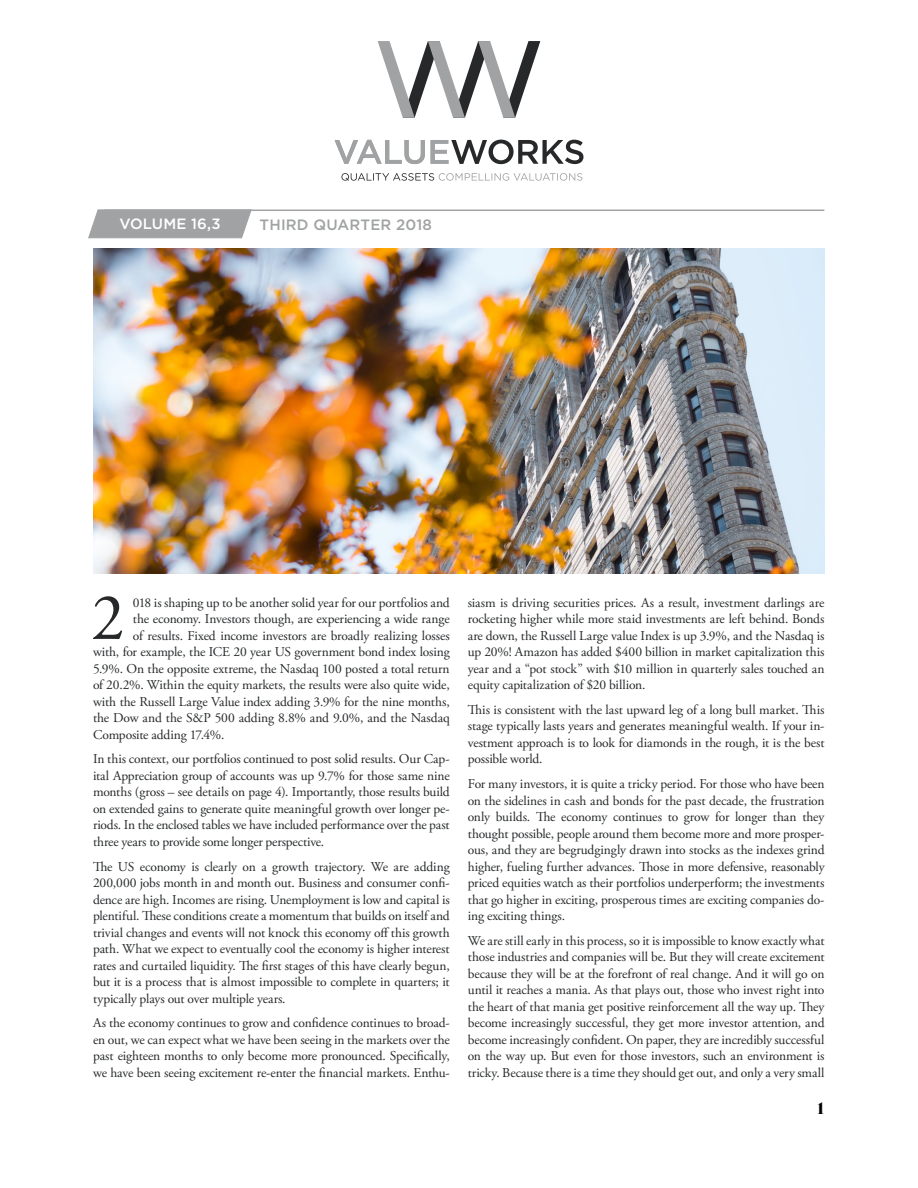
<style>
.page{position:relative;width:918px;height:1188px;background:#fff}
.page>*{position:absolute;margin:0;border:0;box-sizing:border-box;transform-origin:0 0}
.t1{font:66.6px "Adobe Garamond Pro";color:#26282a}
.t2{font:18px "Didoni URWDOT Nor";color:#000}
.t3{font:500 15px "Gotham HTF";letter-spacing:.01em;color:#a0a2a3}
.t4{font:500 14.85px "Gotham HTF";letter-spacing:.01em;color:#fff}
.t5{font:13.5px/16.5px "Adobe Garamond Pro";letter-spacing:-.01em;color:#26282a;text-align:justify}
</style>
<div class="page">
<svg style="left:88px;top:209px;width:164px;height:30px;background:#a8aaab"></svg>
<hr style="left:104px;top:210px;width:720px;height:1px;background:#a0a2a3">
<svg style="left:335px;top:140px;width:248px;height:24px"></svg>
<svg style="left:341px;top:173px;width:241px;height:8px"></svg>
<svg style="left:378px;top:41px;width:162px;height:77px"></svg>
<img style="left:93px;top:248px;width:732px;height:326px">
<p class="t4" style="left:119px;top:215px;width:103px">VOLUME 16,3</p>
<p class="t3" style="left:260px;top:216px;width:174px">THIRD QUARTER 2018</p>
<h1 class="t1" style="left:91px;top:578px;width:35px">2</h1>
<p class="t5" style="left:133px;top:595px;width:318px">018 is shaping up to be another solid year for our portfolios and</p>
<p class="t5" style="left:133px;top:611px;width:318px">the economy. Investors though, are experiencing a wide range</p>
<p class="t5" style="left:133px;top:628px;width:318px">of results. Fixed income investors are broadly realizing losses</p>
<p class="t5" style="left:93px;top:644px;width:358px">with, for example, the ICE 20 year US government bond index losing</p>
<p class="t5" style="left:93px;top:661px;width:358px">5.9%. On the opposite extreme, the Nasdaq 100 posted a total return</p>
<p class="t5" style="left:93px;top:677px;width:358px">of 20.2%. Within the equity markets, the results were also quite wide,</p>
<p class="t5" style="left:93px;top:694px;width:358px">with the Russell Large Value index adding 3.9% for the nine months,</p>
<p class="t5" style="left:93px;top:710px;width:358px">the Dow and the S&amp;P 500 adding 8.8% and 9.0%, and the Nasdaq</p>
<p class="t5" style="left:93px;top:727px;width:133px">Composite adding 17.4%.</p>
<p class="t5" style="left:93px;top:751px;width:358px">In this context, our portfolios continued to post solid results. Our Cap&shy;ital Appreciation group of accounts was up 9.7% for those same nine months (gross – see details on page 4). Importantly, those results build on extended gains to generate quite meaningful growth over longer pe&shy;riods. In the enclosed tables we have included performance over the past three years to provide some longer perspective.</p>
<p class="t5" style="left:93px;top:859px;width:358px">The US economy is clearly on a growth trajectory. We are adding 200,000 jobs month in and month out. Business and consumer confi&shy;dence are high. Incomes are rising. Unemployment is low and capital is plentiful. These conditions create a momentum that builds on itself and trivial changes and events will not knock this economy off this growth path. What we expect to eventually cool the economy is higher interest rates and curtailed liquidity. The first stages of this have clearly begun, but it is a process that is almost impossible to complete in quarters; it typically plays out over multiple years.</p>
<p class="t5" style="left:93px;top:1015px;width:358px">As the economy continues to grow and confidence continues to broad&shy;en out, we can expect what we have been seeing in the markets over the past eighteen months to only become more pronounced. Specifically, we have been seeing excitement re-enter the financial markets. Enthu-</p>
<p class="t5" style="left:468px;top:595px;width:358px">siasm is driving securities prices. As a result, investment darlings are rocketing higher while more staid investments are left behind. Bonds are down, the Russell Large value Index is up 3.9%, and the Nasdaq is up 20%! Amazon has added $400 billion in market capitalization this year and a “pot stock” with $10 million in quarterly sales touched an equity capitalization of $20 billion.</p>
<p class="t5" style="left:468px;top:702px;width:358px">This is consistent with the last upward leg of a long bull market. This stage typically lasts years and generates meaningful wealth. If your in&shy;vestment approach is to look for diamonds in the rough, it is the best possible world.</p>
<p class="t5" style="left:468px;top:776px;width:358px">For many investors, it is quite a tricky period. For those who have been on the sidelines in cash and bonds for the past decade, the frustration only builds. The economy continues to grow for longer than they thought possible, people around them become more and more prosper&shy;ous, and they are begrudgingly drawn into stocks as the indexes grind higher, fueling further advances. Those in more defensive, reasonably priced equities watch as their portfolios underperform; the investments that go higher in exciting, prosperous times are exciting companies do&shy;ing exciting things.</p>
<p class="t5" style="left:468px;top:933px;width:358px">We are still early in this process, so it is impossible to know exactly what those industries and companies will be. But they will create excitement because they will be at the forefront of real change. And it will go on until it reaches a mania. As that plays out, those who invest right into the heart of that mania get positive reinforcement all the way up. They become increasingly successful, they get more investor attention, and become increasingly confident. On paper, they are incredibly successful on the way up. But even for those investors, such an environment is tricky. Because there is a time they should get out, and only a very small</p>
<h2 class="t2" style="left:816px;top:1098px;width:12px">1</h2>
</div>
